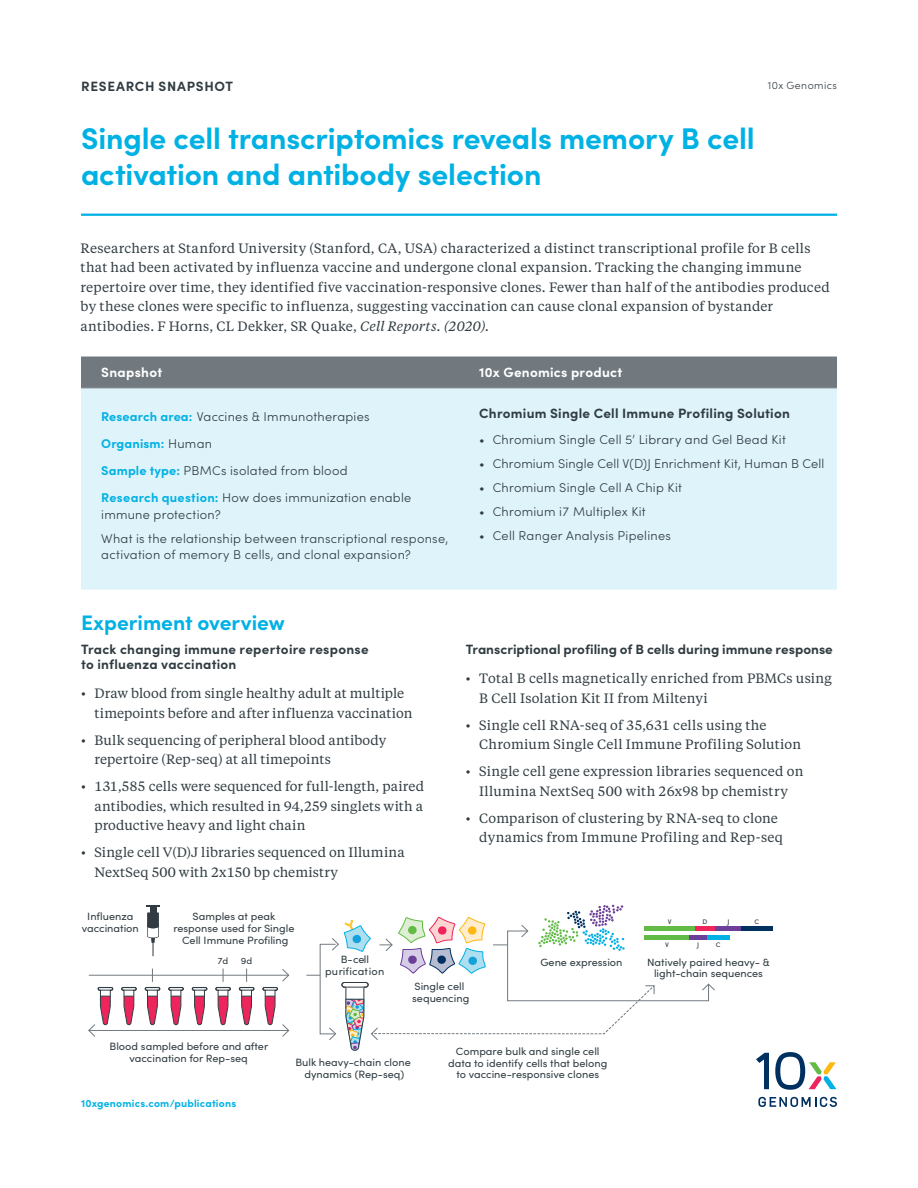
<style>
.page{position:relative;width:918px;height:1188px;background:#fff}
.page>*{position:absolute;margin:0;border:0;box-sizing:border-box;transform-origin:0 0}
.t1{font:700 30px/36px "Sofia Pro";letter-spacing:-.005em;color:#00b1e4}
.t2{font:700 21px "Sofia Pro";color:#00b1e4}
.t3{font:13.5px/19.5px "Tiempos Text";letter-spacing:.015em;color:#303c42}
.t4{font:700 13.5px/15px "Sofia Pro";letter-spacing:.02em;color:#303c42}
.t5{font:700 13.5px "Sofia Pro";color:#303c42}
.t6{font:700 13.5px "Sofia Pro";letter-spacing:.02em;color:#fff}
.t7{font:700 13.5px "Sofia Pro";letter-spacing:.055em;color:#303c42}
.t8{font:300 12.75px/27px "Sofia Pro";letter-spacing:.02em;color:#303c42}
.t9{font:10.5px/11.9px "Sofia Pro";color:#303c42;text-align:center}
.t10{font:700 10.5px "Sofia Pro";letter-spacing:.02em;color:#00b1e4}
.t11{font:300 10.5px "Sofia Pro";letter-spacing:.04em;color:#303c42}
.t12{font:9.3px "Sofia Pro";color:#303c42}
.t13{font:500 6.6px "Sofia Pro";color:#303c42}
.s1{font-style:italic}
.s2{font-weight:700;color:#00b1e4}
</style>
<div class="page">
<svg style="left:121px;top:987px;width:16px;height:38px"></svg>
<svg style="left:168px;top:987px;width:16px;height:38px"></svg>
<svg style="left:192px;top:987px;width:15px;height:38px"></svg>
<svg style="left:88px;top:987px;width:25px;height:50px"></svg>
<hr style="left:89px;top:1030px;width:200px;height:1px;background:#71797f">
<svg style="left:262px;top:969px;width:28px;height:68px"></svg>
<hr style="left:89px;top:975px;width:200px;height:1px;background:#71797f">
<div style="left:715px;top:926px;width:26px;height:5px;background:#6c3f98"></div>
<div style="left:707px;top:935px;width:22px;height:5px;background:#00b1e4"></div>
<div style="left:741px;top:926px;width:31px;height:5px;background:#003060"></div>
<svg style="left:145px;top:969px;width:15px;height:56px"></svg>
<svg style="left:239px;top:969px;width:15px;height:56px"></svg>
<svg style="left:215px;top:969px;width:16px;height:56px"></svg>
<svg style="left:146px;top:905px;width:14px;height:2px"></svg>
<div style="left:150px;top:906px;width:7px;height:7px;background:#303c42"></div>
<svg style="left:147px;top:913px;width:12px;height:43px"></svg>
<svg style="left:306px;top:905px;width:409px;height:146px"></svg>
<hr style="left:81px;top:214px;width:756px;height:2px;background:#00b1e4">
<div style="left:81px;top:357px;width:756px;height:31px;background:#71797f"></div>
<div style="left:81px;top:389px;width:756px;height:201px;background:#dff3fa"></div>
<hr style="left:81px;top:388px;width:378px;height:1px;background:#71797f">
<hr style="left:459px;top:388px;width:378px;height:1px;background:#71797f">
<svg style="left:756px;top:1053px;width:13px;height:36px"></svg>
<svg style="left:775px;top:1052px;width:61px;height:38px"></svg>
<svg style="left:758px;top:1097px;width:79px;height:10px"></svg>
<p class="t7" style="left:81px;top:76px;width:153px">RESEARCH SNAPSHOT</p>
<h1 class="t1" style="left:81px;top:118px;width:675px">Single cell transcriptomics reveals memory B cell activation and antibody selection</h1>
<p class="t11" style="left:768px;top:77px;width:71px">10x Genomics</p>
<p class="t3" style="left:81px;top:237px;width:751px">Researchers at Stanford University (Stanford, CA, USA) characterized a distinct transcriptional profile for B cells that had been activated by influenza vaccine and undergone clonal expansion. Tracking the changing immune repertoire over time, they identified five vaccination-responsive clones. Fewer than half of the antibodies produced by these clones were specific to influenza, suggesting vaccination can cause clonal expansion of bystander antibodies. F Horns, CL Dekker, SR Quake, <span class="s1">Cell Reports. (2020).</span></p>
<p class="t6" style="left:101px;top:362px;width:63px">Snapshot</p>
<p class="t6" style="left:479px;top:362px;width:145px">10x Genomics product</p>
<p class="t8" style="left:101px;top:402px;width:312px"><span class="s2">Research area:</span> Vaccines &amp; Immunotherapies <span class="s2">Organism:</span> Human<br><span class="s2">Sample type:</span> PBMCs isolated from blood<br><span class="s2">Research question:</span> How does immunization enable</p>
<p class="t8" style="left:101px;top:502px;width:348px;line-height:24px">immune protection?<br>What is the relationship between transcriptional response,</p>
<p class="t8" style="left:101px;top:540px;width:311px">activation of memory B cells, and clonal expansion?</p>
<p class="t4" style="left:479px;top:404px;width:312px">Chromium Single Cell Immune Profiling Solution</p>
<p class="t8" style="left:479px;top:425px;width:308px">• Chromium Single Cell 5’ Library and Gel Bead Kit</p>
<p class="t8" style="left:479px;top:449px;width:347px">• Chromium Single Cell V(D)J Enrichment Kit, Human B Cell</p>
<p class="t8" style="left:479px;top:473px;width:204px">• Chromium Single Cell A Chip Kit</p>
<p class="t8" style="left:479px;top:497px;width:168px">• Chromium i7 Multiplex Kit</p>
<p class="t8" style="left:479px;top:521px;width:193px">• Cell Ranger Analysis Pipelines</p>
<h2 class="t2" style="left:81px;top:607px;width:205px">Experiment overview</h2>
<p class="t4" style="left:81px;top:641px;width:289px">Track changing immune repertoire response to influenza vaccination</p>
<p class="t3" style="left:94px;top:683px;width:319px;text-indent:-14px">• Draw blood from single healthy adult at multiple timepoints before and after influenza vaccination</p>
<p class="t3" style="left:94px;top:730px;width:293px;text-indent:-14px">• Bulk sequencing of peripheral blood antibody repertoire (Rep-seq) at all timepoints</p>
<p class="t3" style="left:94px;top:776px;width:331px;text-align:justify;text-indent:-14px">• 131,585 cells were sequenced for full-length, paired antibodies, which resulted in 94,259 singlets with a productive heavy and light chain</p>
<p class="t3" style="left:94px;top:842px;width:312px;text-indent:-14px">• Single cell V(D)J libraries sequenced on Illumina<br>NextSeq 500 with 2x150 bp chemistry</p>
<p class="t9" style="left:82px;top:910px;width:59px">Influenza vaccination</p>
<p class="t9" style="left:173px;top:910px;width:123px">Samples at peak response used for Single<br>Cell Immune Profiling</p>
<p class="t12" style="left:218px;top:954px;width:12px">7d</p>
<p class="t12" style="left:241px;top:954px;width:13px">9d</p>
<p class="t9" style="left:325px;top:953px;width:61px">B-cell purification</p>
<p class="t5" style="left:466px;top:639px;width:369px">Transcriptional profiling of B cells during immune response</p>
<p class="t3" style="left:479px;top:668px;width:354px;text-indent:-14px">• Total B cells magnetically enriched from PBMCs using<br>B Cell Isolation Kit II from Miltenyi</p>
<p class="t3" style="left:479px;top:715px;width:323px;text-indent:-14px">• Single cell RNA-seq of 35,631 cells using the<br>Chromium Single Cell Immune Profiling Solution</p>
<p class="t3" style="left:466px;top:761px;width:339px;text-align:center">• Single cell gene expression libraries sequenced on<br>Illumina NextSeq 500 with 26x98 bp chemistry</p>
<p class="t3" style="left:479px;top:808px;width:305px;text-indent:-14px">• Comparison of clustering by RNA-seq to clone dynamics from Immune Profiling and Rep-seq</p>
<p class="t9" style="left:540px;top:956px;width:84px">Gene expression</p>
<p class="t13" style="left:668px;top:917px;width:5px">V</p>
<p class="t13" style="left:703px;top:917px;width:6px">D</p>
<p class="t13" style="left:727px;top:917px;width:4px">J</p>
<p class="t13" style="left:754px;top:917px;width:6px">C</p>
<p class="t13" style="left:665px;top:940px;width:5px">V</p>
<p class="t13" style="left:697px;top:940px;width:4px">J</p>
<p class="t13" style="left:716px;top:940px;width:6px">C</p>
<p class="t9" style="left:647px;top:955px;width:124px">Natively paired heavy- &amp; light-chain sequences</p>
<p class="t9" style="left:110px;top:1040px;width:160px">Blood sampled before and after vaccination for Rep-seq</p>
<p class="t10" style="left:81px;top:1095px;width:157px">10xgenomics.com/publications</p>
<p class="t9" style="left:412px;top:980px;width:59px;text-align:left">Single cell sequencing</p>
<p class="t9" style="left:295px;top:1056px;width:117px">Bulk heavy-chain clone dynamics (Rep-seq)</p>
<p class="t9" style="left:448px;top:1044px;width:161px">Compare bulk and single cell data to identify cells that belong to vaccine-responsive clones</p>
</div>
